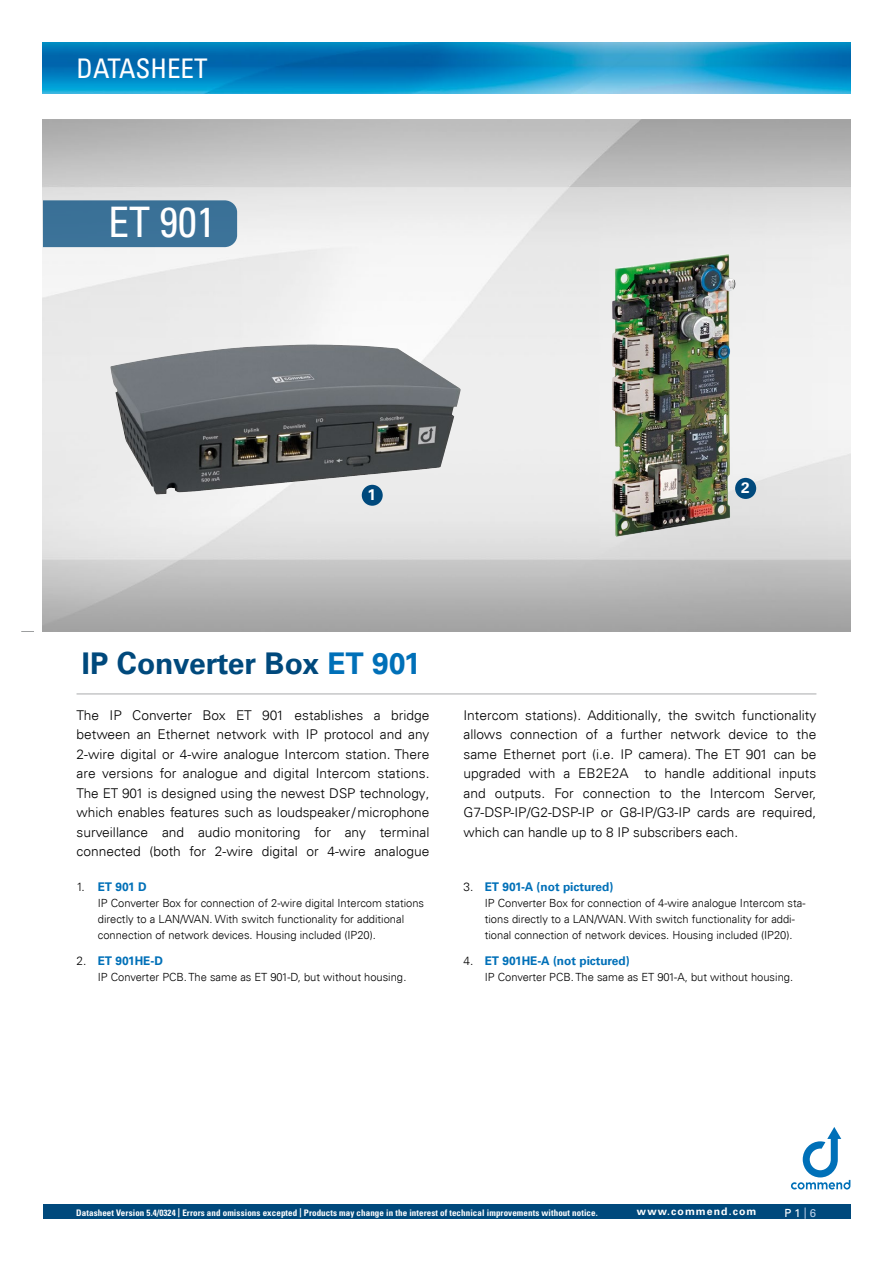
<style>
.page{position:relative;width:893px;height:1263px;background:#fff}
.page>*{position:absolute;margin:0;border:0;box-sizing:border-box;transform-origin:0 0}
.t1{font:condensed 42px "Univers LT Std";color:#fff}
.t2{font:700 30px "Univers Com 65";color:#00497c}
.t3{font:condensed 27px "Univers LT Std";color:#fff}
.t4{font:700 15.3px "Univers Com 65";color:#fff}
.t5{font:300 13.5px/19.5px "Univers Com 45";color:#000;text-align:justify}
.t6{font:700 12px "Univers Com 65";color:#0070b8}
.t7{font:300 11.25px/15.8px "Univers Com 45";color:#000}
.t8{font:11.25px "Univers Com 55 Roman";color:#fff}
.t9{font:700 10.5px "Univers Com 65";letter-spacing:.1em;color:#fff}
.t10{font:700 condensed 9px "Univers LT Std";letter-spacing:.01em;color:#fff}
.s1{color:#0070b8}
.s2{font-family:"Univers Com 45";font-weight:300;color:#000}
.s3{color:#bdd0e9}
</style>
<div class="page">
<img style="left:43px;top:43px;width:807px;height:51px">
<hr style="left:77px;top:693px;width:739px;height:2px;background:#c6c7c8">
<img style="left:43px;top:119px;width:807px;height:512px">
<div style="left:43px;top:1204px;width:807px;height:15px;background:#00497c"></div>
<svg style="left:791px;top:1127px;width:59px;height:62px"></svg>
<svg style="left:21px;top:631px;width:13px;height:1px"></svg>
<div style="left:43px;top:200px;width:194px;height:47px;background:#3b7298"></div>
<img style="left:110px;top:344px;width:351px;height:150px">
<div style="left:362px;top:485px;width:21px;height:21px;background:#00497c;border-radius:50%"></div>
<img style="left:612px;top:254px;width:125px;height:283px">
<div style="left:735px;top:478px;width:21px;height:21px;background:#00497c;border-radius:50%"></div>
<h3 class="t3" style="left:77px;top:51px;width:133px">DATASHEET</h3>
<h1 class="t1" style="left:108px;top:196px;width:109px">ET 901</h1>
<p class="t4" style="left:367px;top:486px;width:10px">1</p>
<h2 class="t2" style="left:82px;top:645px;width:340px">IP Converter Box <span class="s1">ET 901</span></h2>
<p class="t4" style="left:741px;top:479px;width:10px">2</p>
<p class="t5" style="left:77px;top:705px;width:354px">The IP Converter Box ET 901 establishes a bridge between an Ethernet network with IP protocol and any 2-wire digital or 4‑wire analogue Intercom station. There are versions for analogue and digital Intercom stations.<br>The ET 901 is designed using the newest DSP technology, which enables features such as loudspeaker/microphone surveillance and audio monitoring for any terminal connected (both for 2‑wire digital or 4‑wire analogue</p>
<p class="t5" style="left:463px;top:705px;width:354px">Intercom stations). Additionally, the switch functionality allows connection of a further network device to the same Ethernet port (i.e. IP camera). The ET 901 can be upgraded with a EB2E2A to handle additional inputs and outputs. For connection to the Intercom Server, G7-DSP-IP/G2-DSP-IP or G8-IP/G3-IP cards are required, which can handle up to 8 IP subscribers each.</p>
<p class="t6" style="left:77px;top:880px;width:72px"><span class="s2">1.</span> ET 901 D</p>
<p class="t7" style="left:98px;top:895px;width:328px">IP Converter Box for connection of 2-wire digital Intercom stations directly to a LAN/WAN. With switch functionality for additional connection of network devices. Housing included (IP20).</p>
<p class="t6" style="left:77px;top:954px;width:88px"><span class="s2">2.</span> ET 901HE-D</p>
<p class="t7" style="left:98px;top:969px;width:310px">IP Converter PCB. The same as ET 901-D, but without housing.</p>
<p class="t6" style="left:463px;top:880px;width:151px"><span class="s2">3.</span> ET 901-A (not pictured)</p>
<p class="t7" style="left:485px;top:895px;width:322px">IP Converter Box for connection of 4-wire analogue Intercom sta&shy;tions directly to a LAN/WAN. With switch functionality for addi&shy;tional connection of network devices. Housing included (IP20).</p>
<p class="t6" style="left:463px;top:954px;width:168px"><span class="s2">4.</span> ET 901HE-A (not pictured)</p>
<p class="t7" style="left:485px;top:969px;width:310px">IP Converter PCB. The same as ET 901-A, but without housing.</p>
<p class="t10" style="left:76px;top:1207px;width:523px">Datasheet Version 5.4/0324 | Errors and omissions excepted | Products may change in the interest of technical improvements without notice.</p>
<p class="t9" style="left:637px;top:1205px;width:121px">www.commend.com</p>
<p class="t8" style="left:784px;top:1206px;width:33px">P 1 <span class="s3">| 6</span></p>
</div>
